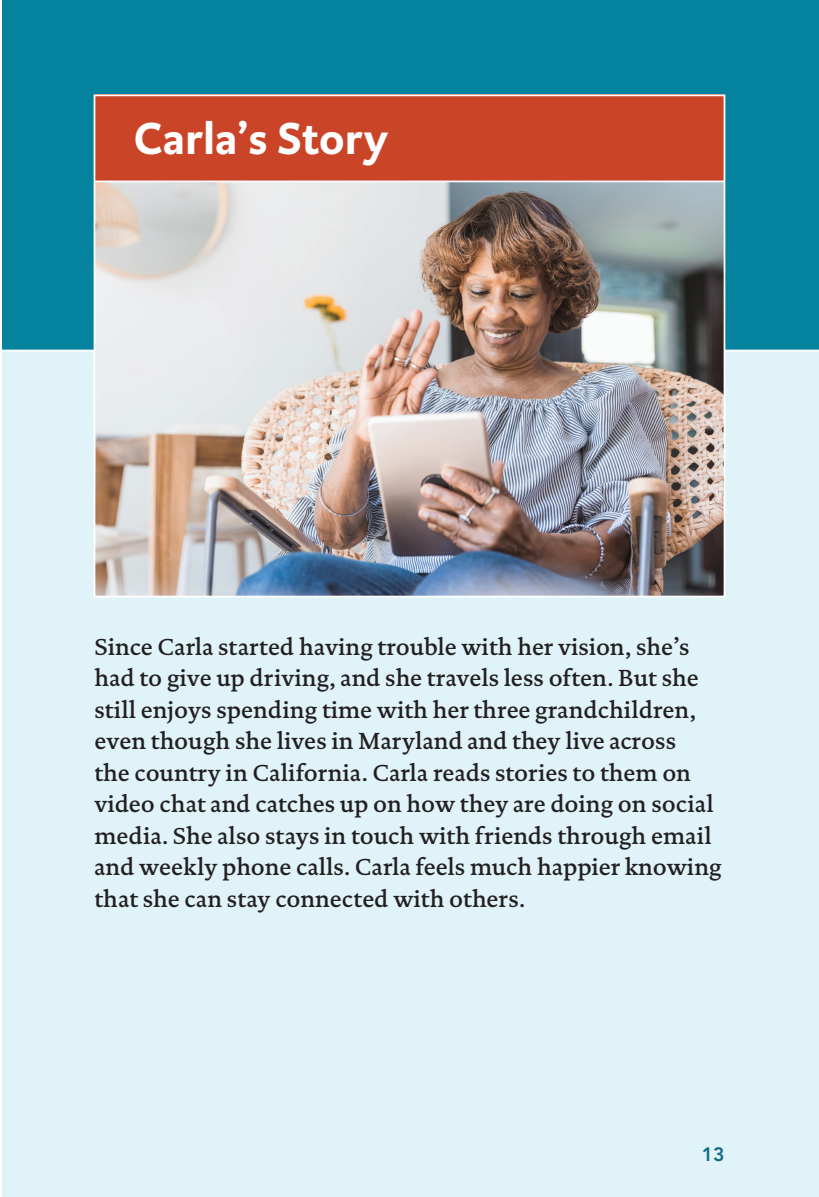
<style>
.page{position:relative;width:819px;height:1197px;background:#fff}
.page>*{position:absolute;margin:0;border:0;box-sizing:border-box;transform-origin:0 0}
.t1{font:700 45.5px "DTL Caspari ST";color:#fff}
.t2{font:500 23.62px/31.5px "DTL Documenta ST";color:#231f20}
.t3{font:800 19.25px "Avenir LT Std";color:#0f6b82}
</style>
<div class="page">
<div style="left:3px;top:0;width:816px;height:1197px;background:#dff3f8"></div>
<div style="left:3px;top:0;width:816px;height:351px;background:#04829e"></div>
<hr style="left:0;top:350px;width:819px;height:1px;background:#fff">
<img style="left:93px;top:94px;width:633px;height:504px">
<hr style="left:94px;top:181px;width:630px;height:1px;background:#fff">
<h2 class="t1" style="left:134px;top:108px;width:256px">Carla’s Story</h2>
<p class="t2" style="left:94px;top:631px;width:629px">Since Carla started having trouble with her vision, she’s had to give up driving, and she travels less often. But she still enjoys spending time with her three grandchildren, even though she lives in Maryland and they live across<br>the country in California. Carla reads stories to them on video chat and catches up on how they are doing on social media. She also stays in touch with friends through email and weekly phone calls. Carla feels much happier knowing that she can stay connected with others.</p>
<p class="t3" style="left:702px;top:1143px;width:24px">13</p>
</div>
